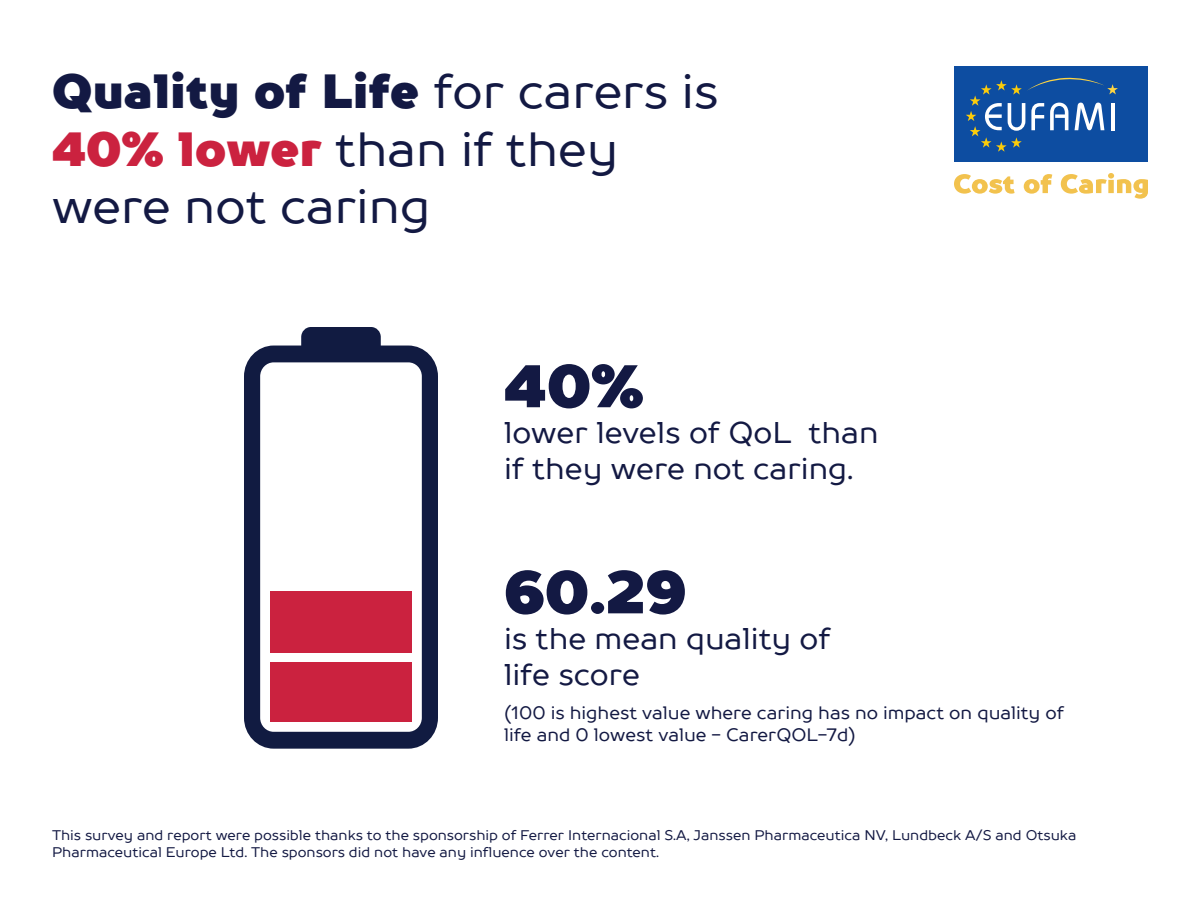
<style>
.page{position:relative;width:1200px;height:900px;background:#fff}
.page>*{position:absolute;margin:0;border:0;box-sizing:border-box;transform-origin:0 0}
.t1{font:900 60px "TT Prosto Sans";color:#131943}
.t2{font:48px/57.6px "TT Prosto Sans";color:#131943}
.t3{font:30px/36px "TT Prosto Sans";color:#131943}
.t4{font:18px/21.6px "TT Prosto Sans";color:#131943}
.t5{font:14px/16.8px "TT Prosto Sans";color:#131943}
.s1{font-weight:900}
.s2{font-weight:900;color:#cb223f}
</style>
<div class="page">
<div style="left:954px;top:67px;width:194px;height:95px;background:#0d4da1"></div>
<svg style="left:966px;top:78px;width:152px;height:74px"></svg>
<svg style="left:954px;top:174px;width:61px;height:20px"></svg>
<svg style="left:1024px;top:174px;width:28px;height:20px"></svg>
<svg style="left:1061px;top:173px;width:87px;height:26px"></svg>
<svg style="left:244px;top:327px;width:194px;height:422px"></svg>
<div style="left:270px;top:662px;width:142px;height:60px;background:#cb223f"></div>
<div style="left:270px;top:591px;width:142px;height:62px;background:#cb223f"></div>
<h2 class="t2" style="left:52px;top:62px;width:668px"><span class="s1">Quality of Life</span> for carers is<br><span class="s2">40% lower</span> than if they were not caring</h2>
<h1 class="t1" style="left:504px;top:344px;width:141px">40%</h1>
<h3 class="t3" style="left:504px;top:415px;width:376px">lower levels of QoL than if they were not caring.</h3>
<h1 class="t1" style="left:504px;top:550px;width:184px">60.29</h1>
<h3 class="t3" style="left:504px;top:621px;width:328px">is the mean quality of life score</h3>
<p class="t4" style="left:504px;top:702px;width:561px">(100 is highest value where caring has no impact on quality of life and 0 lowest value - CarerQOL-7d)</p>
<p class="t5" style="left:52px;top:827px;width:1026px">This survey and report were possible thanks to the sponsorship of Ferrer Internacional S.A, Janssen Pharmaceutica NV, Lundbeck A/S and Otsuka<br>Pharmaceutical Europe Ltd. The sponsors did not have any influence over the content.</p>
</div>
